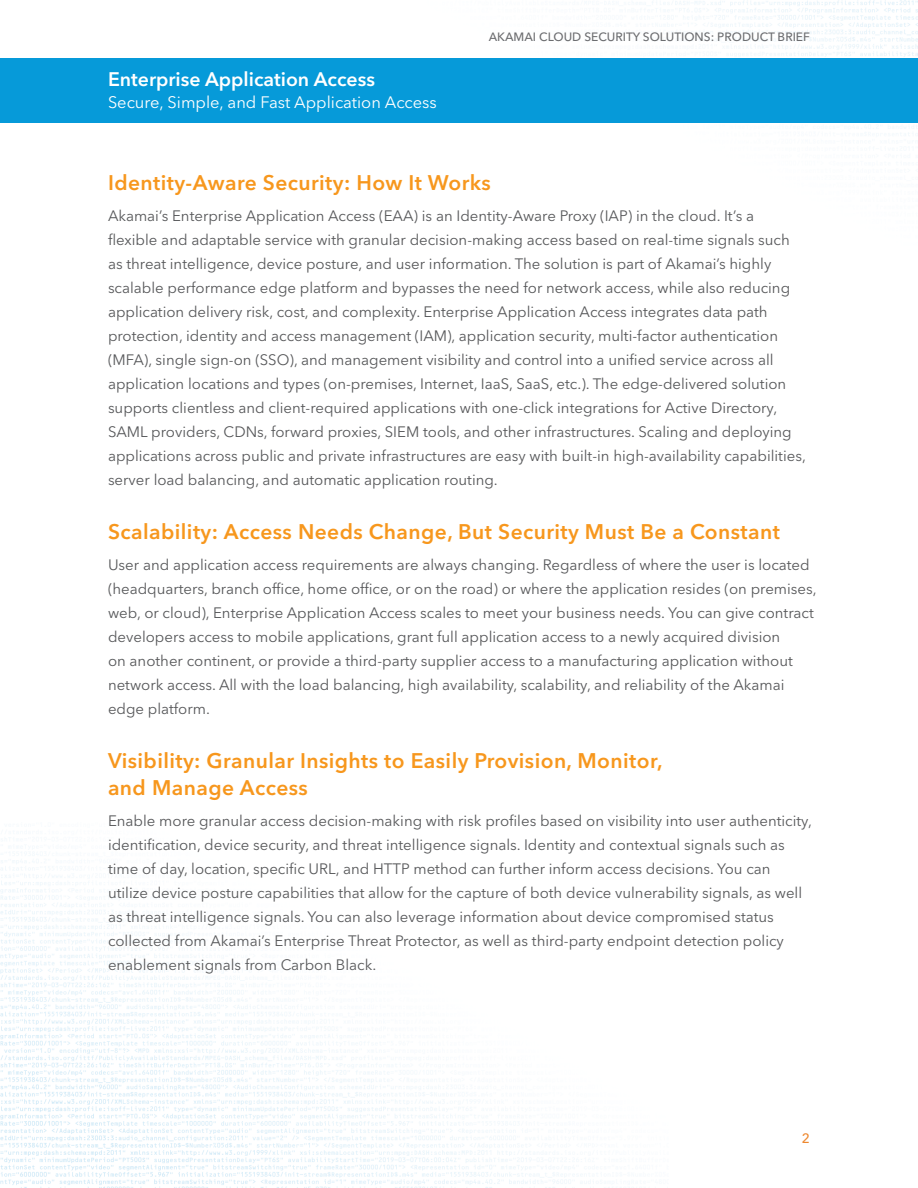
<style>
.page{position:relative;width:918px;height:1188px;background:#fff}
.page>*{position:absolute;margin:0;border:0;box-sizing:border-box;transform-origin:0 0}
.Headline{font:600 21px/27px "Avenir Next LT Pro";letter-spacing:.02em;color:#f7971d}
.t1{font:600 19.5px "Avenir Next LT Pro";color:#fff}
.t2{font:16.5px "Avenir Next LT Pro";color:#fff}
.Body{font:15px/24px "Avenir Next LT Pro";color:#57585a}
.t3{font:500 13.5px "Avenir Next LT Pro";color:#ee882f}
.t4{font:500 12px "Avenir Next LT Pro";color:#6c6d70}
</style>
<div class="page">
<img style="left:0;top:0;width:918px;height:1188px">
<div style="left:0;top:58px;width:918px;height:65px;background:#069ad9"></div>
<h2 class="t1" style="left:108px;top:67px;width:269px">Enterprise Application Access</h2>
<p class="t2" style="left:108px;top:93px;width:330px">Secure, Simple, and Fast Application Access</p>
<p class="t4" style="left:489px;top:30px;width:323px">AKAMAI CLOUD SECURITY SOLUTIONS: PRODUCT BRIEF</p>
<p class="Headline" style="left:108px;top:169px;width:384px">Identity-Aware Security: How It Works</p>
<p class="Body" style="left:108px;top:204px;width:699px">Akamai’s Enterprise Application Access (EAA) is an Identity-Aware Proxy (IAP) in the cloud. It’s a flexible and adaptable service with granular decision-making access based on real-time signals such as threat intelligence, device posture, and user information. The solution is part of Akamai’s highly scalable performance edge platform and bypasses the need for network access, while also reducing application delivery risk, cost, and complexity. Enterprise Application Access integrates data path protection, identity and access management (IAM), application security, multi-factor authentication (MFA), single sign-on (SSO), and management visibility and control into a unified service across all application locations and types (on-premises, Internet, IaaS, SaaS, etc.). The edge-delivered solution supports clientless and client-required applications with one-click integrations for Active Directory, SAML providers, CDNs, forward proxies, SIEM tools, and other infrastructures. Scaling and deploying applications across public and private infrastructures are easy with built-in high-availability capabilities, server load balancing, and automatic application routing.</p>
<p class="Headline" style="left:108px;top:518px;width:673px">Scalability: Access Needs Change, But Security Must Be a Constant</p>
<p class="Body" style="left:108px;top:553px;width:710px">User and application access requirements are always changing. Regardless of where the user is located (headquarters, branch office, home office, or on the road) or where the application resides (on premises, web, or cloud), Enterprise Application Access scales to meet your business needs. You can give contract developers access to mobile applications, grant full application access to a newly acquired division<br>on another continent, or provide a third-party supplier access to a manufacturing application without network access. All with the load balancing, high availability, scalability, and reliability of the Akamai edge platform.</p>
<p class="Headline" style="left:108px;top:747px;width:556px">Visibility: Granular Insights to Easily Provision, Monitor, and Manage Access</p>
<p class="Body" style="left:108px;top:808px;width:705px">Enable more granular access decision-making with risk profiles based on visibility into user authenticity, identification, device security, and threat intelligence signals. Identity and contextual signals such as time of day, location, specific URL, and HTTP method can further inform access decisions. You can utilize device posture capabilities that allow for the capture of both device vulnerability signals, as well as threat intelligence signals. You can also leverage information about device compromised status collected from Akamai’s Enterprise Threat Protector, as well as third-party endpoint detection policy enablement signals from Carbon Black.</p>
<p class="t3" style="left:802px;top:1131px;width:10px">2</p>
</div>
